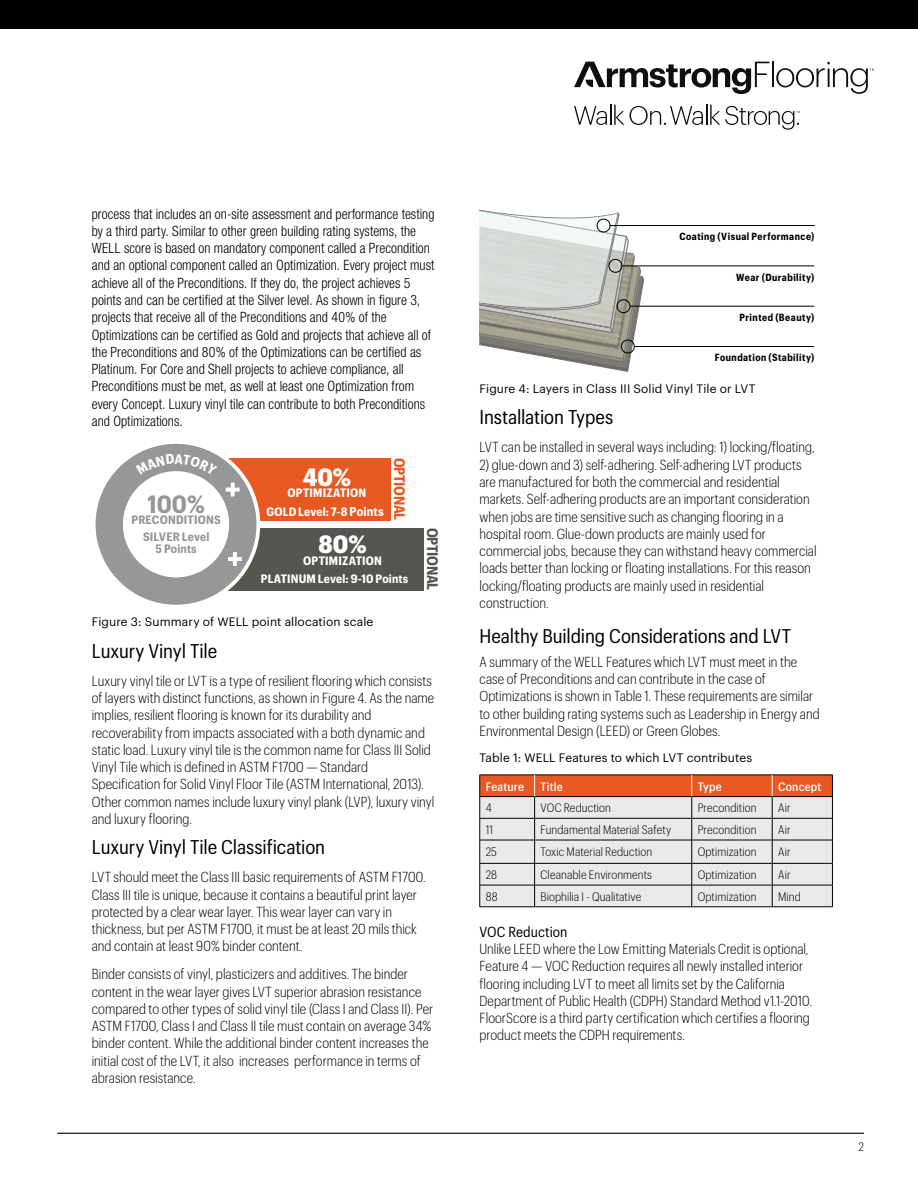
<style>
.page{position:relative;width:918px;height:1188px;background:#fff}
.page>*{position:absolute;margin:0;border:0;box-sizing:border-box;transform-origin:0 0}
.t1{font:900 24.45px "Graphik Compact";color:#fff}
.t2{font:700 24.45px "Graphik Compact";color:#969798}
.t3{font:19.5px "Graphik Compact";letter-spacing:-.005em;color:#000}
.t4{font:700 15px "Graphik Compact";letter-spacing:-.02em;color:#e75822;scale:.96 1}
.t5{font:700 15px "Graphik Compact";letter-spacing:-.02em;color:#57554f;scale:.96 1}
.t6{font:300 14.25px/17.2px "Graphik Compact";color:#000}
.t7{font:300 condensed 14.25px/17.2px "Helvetica Neue";color:#000}
.t8{font:14.25px "Graphik Compact";letter-spacing:.005em;color:#000}
.t9{font:300 12px "Graphik Compact";letter-spacing:.005em;color:#000}
.t10{font:12px "Graphik";letter-spacing:.01em;color:#000}
.t11{font:700 12px/18.9px "Graphik Compact";letter-spacing:.015em;color:#fff;text-align:center}
.t12{font:700 12px/17px "Graphik Compact";letter-spacing:.015em;color:#969798;text-align:center}
.t13{font:500 12px "Graphik Compact";letter-spacing:.015em;color:#fff}
.t14{font:700 10.2px "Graphik Compact";letter-spacing:.05em;color:#000}
.s1{font-size:12.6px}
</style>
<div class="page">
<hr style="left:610px;top:225px;width:205px;height:1px;background:#000">
<hr style="left:622px;top:265px;width:192px;height:1px;background:#000">
<hr style="left:630px;top:306px;width:184px;height:1px;background:#000">
<svg style="left:480px;top:210px;width:164px;height:162px"></svg>
<hr style="left:634px;top:346px;width:180px;height:1px;background:#000">
<hr style="left:480px;top:907px;width:55px;height:1px;background:#000">
<hr style="left:535px;top:907px;width:157px;height:1px;background:#000">
<hr style="left:692px;top:907px;width:80px;height:1px;background:#000">
<hr style="left:772px;top:907px;width:61px;height:1px;background:#000">
<svg style="left:479px;top:775px;width:354px;height:132px;background:#dbc5bc"></svg>
<div style="left:0;top:0;width:918px;height:28px;background:#000"></div>
<svg style="left:574px;top:105px;width:226px;height:25px"></svg>
<hr style="left:772px;top:62px;width:2px;height:25px;background:#0f0f0f">
<svg style="left:574px;top:62px;width:195px;height:32px"></svg>
<svg style="left:776px;top:62px;width:98px;height:32px"></svg>
<hr style="left:57px;top:1133px;width:807px;height:1px;background:#000">
<div style="left:169px;top:458px;width:222px;height:63px;background:#e75822"></div>
<div style="left:150px;top:528px;width:274px;height:62px;background:#57554f"></div>
<div style="left:94px;top:442px;width:164px;height:165px;background:#969798;border-radius:50%"></div>
<div style="left:92px;top:440px;width:168px;height:169px;border:4px solid #fff;border-radius:50%"></div>
<div style="left:123px;top:471px;width:106px;height:106px;background:#fff;border-radius:50%"></div>
<svg style="left:228px;top:552px;width:14px;height:14px"></svg>
<svg style="left:226px;top:483px;width:14px;height:14px"></svg>
<svg style="left:136px;top:454px;width:81px;height:22px"></svg>
<p class="t7" style="left:92px;top:205px;width:344px">process that includes an on-site assessment and performance testing by a third party. Similar to other green building rating systems, the WELL score is based on mandatory component called a Precondition and an optional component called an Optimization. Every project must achieve all of the Preconditions. If they do, the project achieves 5 points and can be certified at the Silver level. As shown in figure 3, projects that receive all of the Preconditions and 40% of the Optimizations can be certified as Gold and projects that achieve all of the Preconditions and 80% of the Optimizations can be certified as Platinum. For Core and Shell projects to achieve compliance, all Preconditions must be met, as well at least one Optimization from every Concept. Luxury vinyl tile can contribute to both Preconditions and Optimizations.</p>
<p class="t4" style="left:411px;top:458px;width:67px;rotate:90deg">OPTIONAL</p>
<p class="t5" style="left:444px;top:528px;width:67px;rotate:90deg">OPTIONAL</p>
<p class="t10" style="left:92px;top:612px;width:283px">Figure 3: Summary of WELL point allocation scale</p>
<h1 class="t1" style="left:303px;top:458px;width:50px">40%</h1>
<p class="t11" style="left:266px;top:482px;width:119px">OPTIMIZATION<br>GOLD Level: 7-8 <span class="s1">Points</span></p>
<h1 class="t1" style="left:319px;top:526px;width:49px">80%</h1>
<p class="t11" style="left:261px;top:550px;width:149px;line-height:18.3px;text-align:left;text-indent:42px">OPTIMIZATION<br>PLATINUM Level: 9-10 Points</p>
<h1 class="t2" style="left:148px;top:486px;width:59px">100%</h1>
<p class="t12" style="left:131px;top:511px;width:91px">PRECONDITIONS<br>SILVER Level</p>
<p class="t12" style="left:156px;top:539px;width:43px">5 Points</p>
<h2 class="t3" style="left:92px;top:637px;width:127px">Luxury Vinyl Tile</h2>
<p class="t6" style="left:92px;top:671px;width:344px">Luxury vinyl tile or LVT is a type of resilient flooring which consists of layers with distinct functions, as shown in Figure 4. As the name implies, resilient flooring is known for its durability and recoverability from impacts associated with a both dynamic and static load. Luxury vinyl tile is the common name for Class III Solid Vinyl Tile which is defined in ASTM F1700 — Standard Specification for Solid Vinyl Floor Tile (ASTM International, 2013).<br>Other common names include luxury vinyl plank (LVP), luxury vinyl and luxury flooring.</p>
<h2 class="t3" style="left:92px;top:833px;width:235px">Luxury Vinyl Tile Classification</h2>
<p class="t6" style="left:92px;top:868px;width:335px">LVT should meet the Class III basic requirements of ASTM F1700.<br>Class III tile is unique, because it contains a beautiful print layer protected by a clear wear layer. This wear layer can vary in thickness, but per ASTM F1700, it must be at least 20 mils thick and contain at least 90% binder content.</p>
<p class="t6" style="left:92px;top:965px;width:343px">Binder consists of vinyl, plasticizers and additives. The binder content in the wear layer gives LVT superior abrasion resistance compared to other types of solid vinyl tile (Class I and Class II). Per ASTM F1700, Class I and Class II tile must contain on average 34% binder content. While the additional binder content increases the initial cost of the LVT, it also increases performance in terms of abrasion resistance.</p>
<p class="t14" style="left:679px;top:229px;width:137px">Coating (Visual Performance)</p>
<p class="t14" style="left:736px;top:269px;width:80px">Wear (Durability)</p>
<p class="t14" style="left:740px;top:309px;width:76px">Printed (Beauty)</p>
<p class="t14" style="left:715px;top:350px;width:101px">Foundation (Stability)</p>
<p class="t10" style="left:480px;top:379px;width:278px">Figure 4: Layers in Class III Solid Vinyl Tile or LVT</p>
<h2 class="t3" style="left:480px;top:403px;width:135px">Installation Types</h2>
<p class="t6" style="left:480px;top:438px;width:337px">LVT can be installed in several ways including: 1) locking/floating,</p>
<p class="t6" style="left:480px;top:455px;width:339px">2) glue-down and 3) self-adhering. Self-adhering LVT products are manufactured for both the commercial and residential markets. Self-adhering products are an important consideration when jobs are time sensitive such as changing flooring in a hospital room. Glue-down products are mainly used for commercial jobs, because they can withstand heavy commercial loads better than locking or floating installations. For this reason locking/floating products are mainly used in residential construction.</p>
<h2 class="t3" style="left:480px;top:622px;width:313px">Healthy Building Considerations and LVT</h2>
<p class="t6" style="left:480px;top:652px;width:342px">A summary of the WELL Features which LVT must meet in the case of Preconditions and can contribute in the case of Optimizations is shown in Table 1. These requirements are similar to other building rating systems such as Leadership in Energy and Environmental Design (LEED) or Green Globes.</p>
<p class="t10" style="left:480px;top:748px;width:274px">Table 1: WELL Features to which LVT contributes</p>
<p class="t13" style="left:486px;top:778px;width:40px">Feature</p>
<p class="t13" style="left:541px;top:778px;width:24px">Title</p>
<p class="t13" style="left:698px;top:778px;width:26px">Type</p>
<p class="t13" style="left:778px;top:778px;width:45px">Concept</p>
<p class="t9" style="left:486px;top:800px;width:8px">4</p>
<p class="t9" style="left:541px;top:800px;width:72px">VOC Reduction</p>
<p class="t9" style="left:698px;top:800px;width:60px">Precondition</p>
<p class="t9" style="left:778px;top:800px;width:14px">Air</p>
<p class="t9" style="left:486px;top:821px;width:9px">11</p>
<p class="t9" style="left:541px;top:821px;width:132px">Fundamental Material Safety</p>
<p class="t9" style="left:698px;top:821px;width:60px">Precondition</p>
<p class="t9" style="left:778px;top:821px;width:14px">Air</p>
<p class="t9" style="left:486px;top:843px;width:13px">25</p>
<p class="t9" style="left:541px;top:843px;width:113px">Toxic Material Reduction</p>
<p class="t9" style="left:698px;top:843px;width:60px">Optimization</p>
<p class="t9" style="left:778px;top:843px;width:14px">Air</p>
<p class="t9" style="left:486px;top:866px;width:13px">28</p>
<p class="t9" style="left:541px;top:866px;width:113px">Cleanable Environments</p>
<p class="t9" style="left:698px;top:866px;width:60px">Optimization</p>
<p class="t9" style="left:778px;top:866px;width:14px">Air</p>
<p class="t9" style="left:486px;top:888px;width:13px">88</p>
<p class="t9" style="left:541px;top:888px;width:102px">Biophilia I - Qualitative</p>
<p class="t9" style="left:698px;top:888px;width:60px">Optimization</p>
<p class="t9" style="left:778px;top:888px;width:24px">Mind</p>
<p class="t8" style="left:480px;top:921px;width:89px">VOC Reduction</p>
<p class="t6" style="left:480px;top:939px;width:334px">Unlike LEED where the Low Emitting Materials Credit is optional, Feature 4 — VOC Reduction requires all newly installed interior flooring including LVT to meet all limits set by the California Department of Public Health (CDPH) Standard Method v1.1-2010.<br>FloorScore is a third party certification which certifies a flooring product meets the CDPH requirements.</p>
<p class="t9" style="left:859px;top:1139px;width:7px">2</p>
</div>
